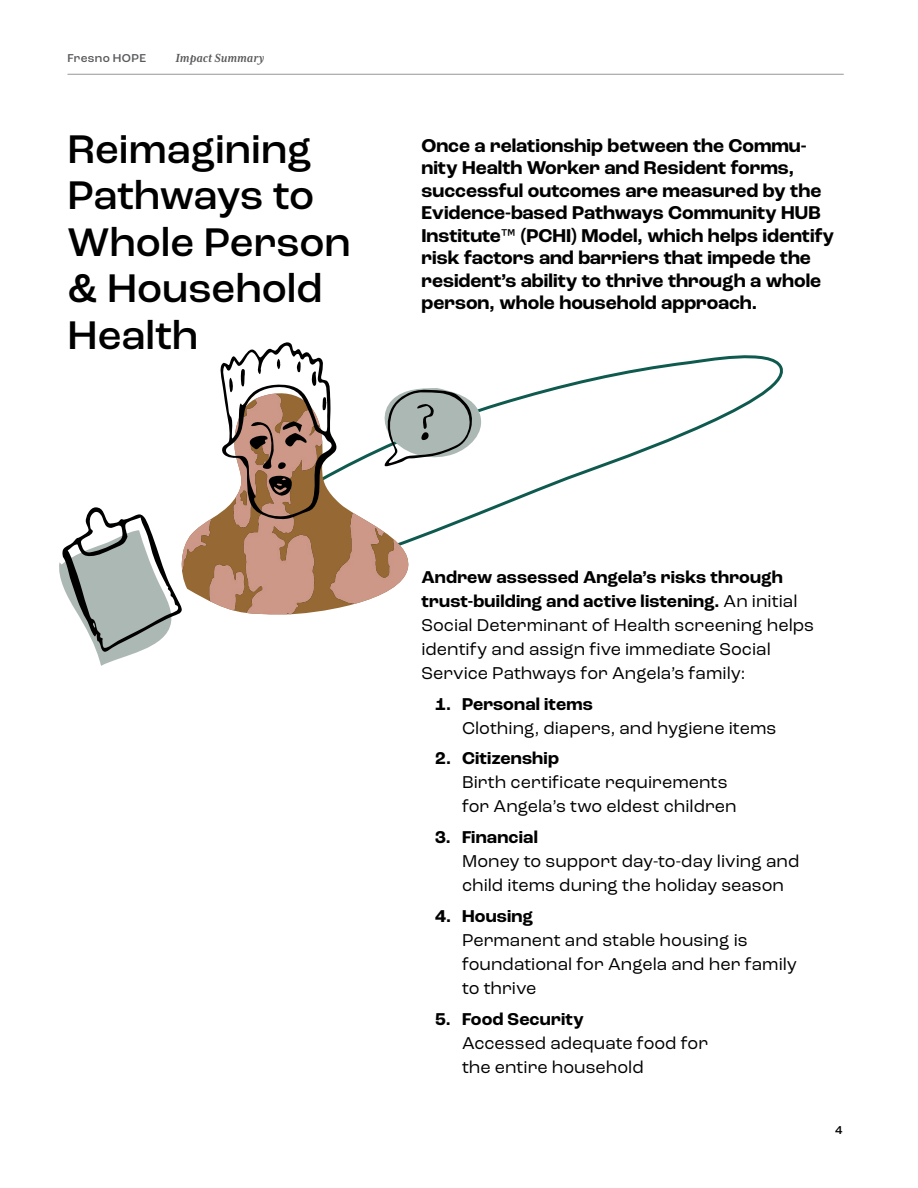
<style>
.page{position:relative;width:918px;height:1188px;background:#fff}
.page>*{position:absolute;margin:0;border:0;box-sizing:border-box;transform-origin:0 0}
.Heading_1{font:500 42px/46.5px "Roc Grotesk";color:#000}
.Intro{font:700 19.5px/22.5px "Roc Grotesk";color:#000}
.case_study{font:18px/24px "Roc Grotesk";color:#000}
.t1{font:italic 700 13.5px "Mrs Eaves XL Serif Nar OT";letter-spacing:.01em;color:#58595b}
.t2{font:500 12px "Roc Grotesk";letter-spacing:.03em;color:#58595b}
.t3{font:500 12px "Roc Grotesk";color:#000}
.s1{font-weight:700}
</style>
<div class="page">
<hr style="left:68px;top:74px;width:776px;height:1px;background:#95979a">
<svg style="left:412px;top:355px;width:371px;height:186px"></svg>
<img style="left:182px;top:448px;width:228px;height:166px">
<svg style="left:219px;top:342px;width:119px;height:178px"></svg>
<svg style="left:276px;top:359px;width:4px;height:10px"></svg>
<svg style="left:380px;top:388px;width:105px;height:80px"></svg>
<svg style="left:59px;top:507px;width:123px;height:159px"></svg>
<p class="t2" style="left:68px;top:50px;width:80px">Fresno HOPE</p>
<p class="t1" style="left:176px;top:50px;width:90px">Impact Summary</p>
<p class="Heading_1" style="left:68px;top:126px;width:285px">Reimagining<br>Pathways to<br>Whole Person &amp; Household<br>Health</p>
<p class="Intro" style="left:422px;top:134px;width:414px">Once a relationship between the Commu&shy;nity Health Worker and Resident forms, successful outcomes are measured by the Evidence-based Pathways Community HUB Institute™ (PCHI) Model, which helps identify risk factors and barriers that impede the resident’s ability to thrive through a whole person, whole household approach.</p>
<p class="case_study" style="left:422px;top:565px;width:394px"><span class="s1">Andrew assessed Angela’s risks through trust-building and active listening.</span> An initial Social Determinant of Health screening helps identify and assign five immediate Social Service Pathways for Angela’s family:</p>
<p class="case_study" style="left:462px;top:692px;width:316px;text-indent:-27px"><span class="s1">1. Personal items<br></span>Clothing, diapers, and hygiene items</p>
<p class="case_study" style="left:462px;top:746px;width:276px;text-indent:-27px"><span class="s1">2. Citizenship<br></span>Birth certificate requirements for Angela’s two eldest children</p>
<p class="case_study" style="left:462px;top:825px;width:339px;text-indent:-27px"><span class="s1">3. Financial<br></span>Money to support day-to-day living and child items during the holiday season</p>
<p class="case_study" style="left:462px;top:904px;width:337px;text-indent:-27px"><span class="s1">4. Housing<br></span>Permanent and stable housing is foundational for Angela and her family to thrive</p>
<p class="case_study" style="left:462px;top:1007px;width:248px;text-indent:-27px"><span class="s1">5. Food Security<br></span>Accessed adequate food for the entire household</p>
<p class="t3" style="left:835px;top:1123px;width:9px">4</p>
</div>
